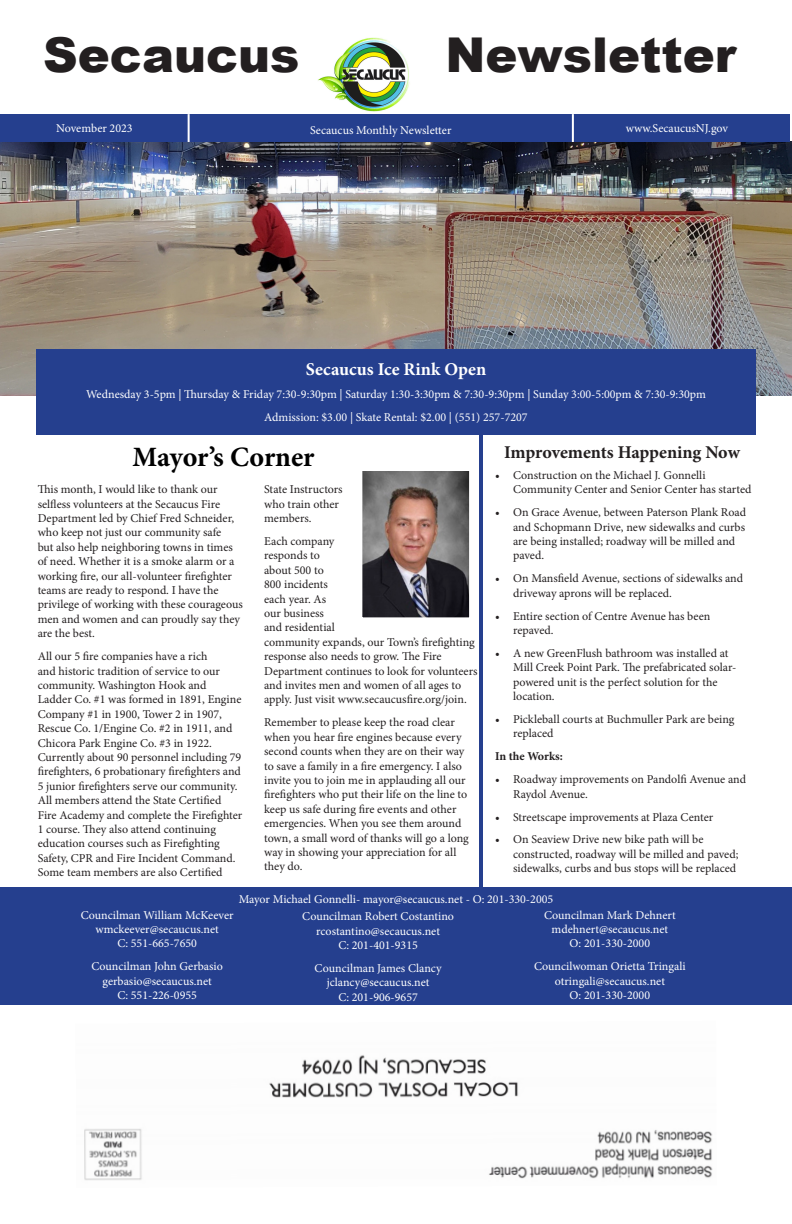
<style>
.page{position:relative;width:792px;height:1224px;background:#fff}
.page>*{position:absolute;margin:0;border:0;box-sizing:border-box;transform-origin:0 0}
.t1{font:900 48px "Arial";color:#231f20}
.t2{font:700 28px "Minion Pro";letter-spacing:-.005em;color:#000}
.t3{font:700 18px "Minion Pro";letter-spacing:-.005em;color:#231f20}
.t4{font:700 18px "Minion Pro";letter-spacing:.005em;color:#fff}
.t5{font:12px/14.4px "Minion Pro";color:#231f20}
.t6{font:12px/14.4px "Minion Pro";color:#fff;text-align:center}
.t7{font:700 12px "Minion Pro";color:#231f20}
</style>
<div class="page">
<img style="left:0;top:142px;width:792px;height:253px">
<div style="left:0;top:114px;width:790px;height:28px;background:#253f8e"></div>
<hr style="left:188px;top:114px;width:2px;height:28px;background:#fff">
<hr style="left:572px;top:114px;width:2px;height:28px;background:#fff">
<div style="left:36px;top:349px;width:720px;height:86px;background:#253f8e"></div>
<img style="left:363px;top:472px;width:105px;height:144px">
<div style="left:356px;top:464px;width:119px;height:159px;border:6px solid #fff"></div>
<img style="left:318px;top:37px;width:92px;height:75px">
<img style="left:84px;top:1055px;width:629px;height:125px">
<div style="left:0;top:888px;width:792px;height:117px;background:#253f8e"></div>
<hr style="left:480px;top:435px;width:3px;height:453px;background:#253f8e">
<p class="t1" style="left:43px;top:20px;width:258px">Secaucus</p>
<p class="t1" style="left:445px;top:20px;width:292px">Newsletter</p>
<p class="t6" style="left:56px;top:121px;width:78px">November 2023</p>
<p class="t6" style="left:310px;top:123px;width:143px">Secaucus Monthly Newsletter</p>
<p class="t6" style="left:626px;top:121px;width:104px">www.SecaucusNJ.gov</p>
<p class="t4" style="left:306px;top:357px;width:182px">Secaucus Ice Rink Open</p>
<p class="t6" style="left:86px;top:387px;width:621px">Wednesday 3-5pm | Thursday &amp; Friday 7:30-9:30pm | Saturday 1:30-3:30pm &amp; 7:30-9:30pm | Sunday 3:00-5:00pm &amp; 7:30-9:30pm</p>
<p class="t6" style="left:264px;top:410px;width:265px">Admission: $3.00 | Skate Rental: $2.00 | (551) 257-7207</p>
<p class="t2" style="left:132px;top:437px;width:184px">Mayor’s Corner</p>
<p class="t3" style="left:504px;top:440px;width:237px">Improvements Happening Now</p>
<p class="t5" style="left:513px;top:468px;width:240px;text-indent:-18px">• Construction on the Michael J. Gonnelli<br>Community Center and Senior Center has started</p>
<p class="t5" style="left:513px;top:505px;width:235px;text-indent:-18px">• On Grace Avenue, between Paterson Plank Road and Schopmann Drive, new sidewalks and curbs are being installed; roadway will be milled and paved.</p>
<p class="t5" style="left:513px;top:571px;width:232px;text-indent:-18px">• On Mansfield Avenue, sections of sidewalks and driveway aprons will be replaced.</p>
<p class="t5" style="left:513px;top:609px;width:199px;text-indent:-18px">• Entire section of Centre Avenue has been repaved.</p>
<p class="t5" style="left:513px;top:646px;width:225px;text-indent:-18px">• A new GreenFlush bathroom was installed at Mill Creek Point Park. The prefabricated solar&shy;powered unit is the perfect solution for the location.</p>
<p class="t5" style="left:513px;top:712px;width:223px;text-indent:-18px">• Pickleball courts at Buchmuller Park are being replaced</p>
<p class="t7" style="left:495px;top:748px;width:69px">In the Works:</p>
<p class="t5" style="left:513px;top:772px;width:235px;text-indent:-18px">• Roadway improvements on Pandolfi Avenue and<br>Raydol Avenue.</p>
<p class="t5" style="left:495px;top:810px;width:220px">• Streetscape improvements at Plaza Center</p>
<p class="t5" style="left:513px;top:832px;width:227px;text-indent:-18px">• On Seaview Drive new bike path will be constructed, roadway will be milled and paved; sidewalks, curbs and bus stops will be replaced</p>
<p class="t5" style="left:38px;top:482px;width:207px">This month, I would like to thank our selfless volunteers at the Secaucus Fire Department led by Chief Fred Schneider, who keep not just our community safe<br>but also help neighboring towns in times of need. Whether it is a smoke alarm or a working fire, our all-volunteer firefighter teams are ready to respond. I have the privilege of working with these courageous men and women and can proudly say they are the best.</p>
<p class="t5" style="left:38px;top:649px;width:206px">All our 5 fire companies have a rich<br>and historic tradition of service to our community. Washington Hook and Ladder Co. #1 was formed in 1891, Engine Company #1 in 1900, Tower 2 in 1907, Rescue Co. 1/Engine Co. #2 in 1911, and Chicora Park Engine Co. #3 in 1922.<br>Currently about 90 personnel including 79 firefighters, 6 probationary firefighters and 5 junior firefighters serve our community.<br>All members attend the State Certified Fire Academy and complete the Firefighter 1 course. They also attend continuing education courses such as Firefighting Safety, CPR and Fire Incident Command.<br>Some team members are also Certified</p>
<p class="t5" style="left:264px;top:482px;width:80px">State Instructors who train other members.</p>
<p class="t5" style="left:264px;top:534px;width:215px">Each company<br>responds to<br>about 500 to<br>800 incidents<br>each year. As<br>our business<br>and residential<br>community expands, our Town’s firefighting response also needs to grow. The Fire<br>Department continues to look for volunteers and invites men and women of all ages to apply. Just visit www.secaucusfire.org/join.</p>
<p class="t5" style="left:264px;top:715px;width:206px">Remember to please keep the road clear when you hear fire engines because every second counts when they are on their way to save a family in a fire emergency. I also invite you to join me in applauding all our firefighters who put their life on the line to keep us safe during fire events and other emergencies. When you see them around town, a small word of thanks will go a long way in showing your appreciation for all they do.</p>
<p class="t6" style="left:239px;top:892px;width:316px">Mayor Michael Gonnelli- mayor@secaucus.net - O: 201-330-2005</p>
<p class="t6" style="left:81px;top:908px;width:154px">Councilman William McKeever wmckeever@secaucus.net<br>C: 551-665-7650</p>
<p class="t6" style="left:91px;top:959px;width:133px">Councilman John Gerbasio gerbasio@secaucus.net<br>C: 551-226-0955</p>
<p class="t6" style="left:302px;top:909px;width:153px">Councilman Robert Costantino rcostantino@secaucus.net<br>C: 201-401-9315</p>
<p class="t6" style="left:315px;top:961px;width:129px">Councilman James Clancy jclancy@secaucus.net<br>C: 201-906-9657</p>
<p class="t6" style="left:544px;top:908px;width:133px">Councilman Mark Dehnert mdehnert@secaucus.net<br>O: 201-330-2000</p>
<p class="t6" style="left:534px;top:959px;width:153px">Councilwoman Orietta Tringali otringali@secaucus.net<br>O: 201-330-2000</p>
</div>
